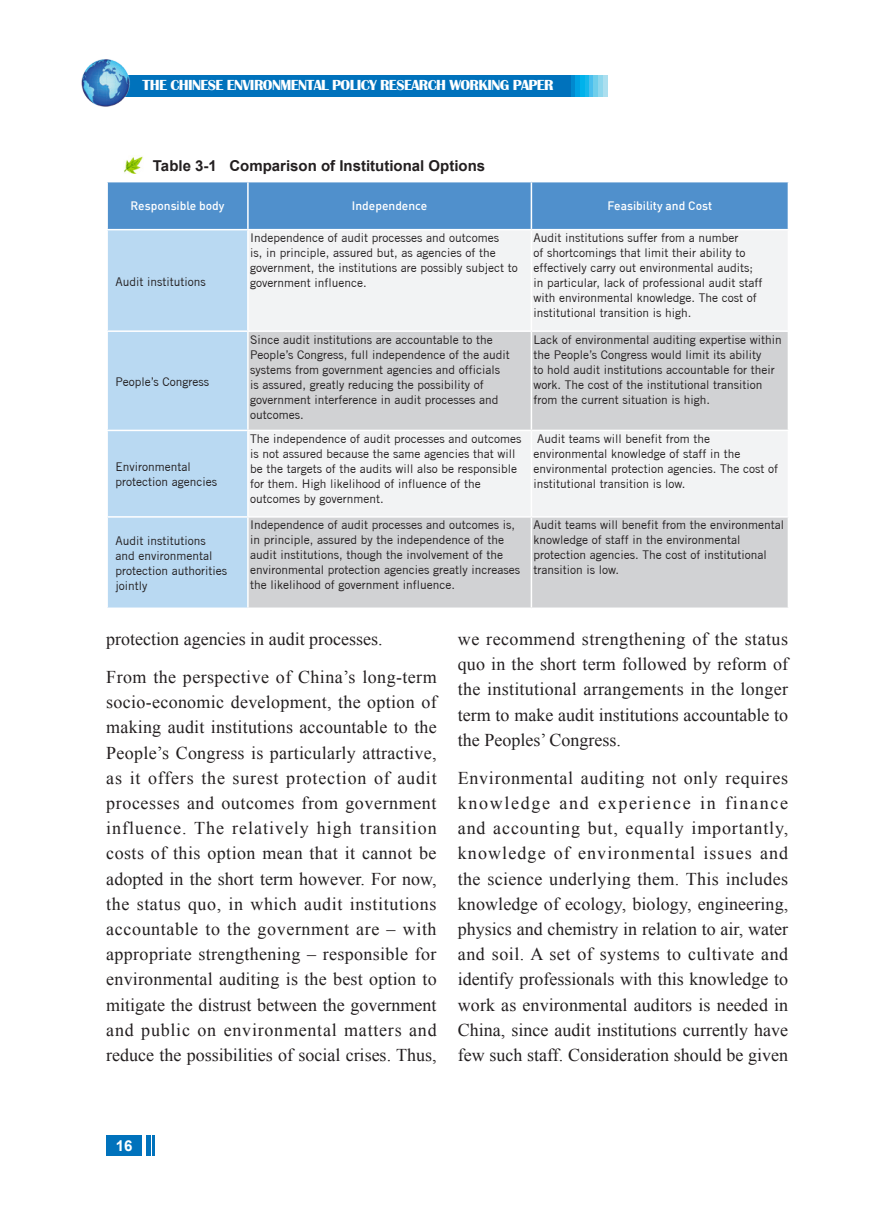
<style>
.page{position:relative;width:893px;height:1212px;background:#fff}
.page>*{position:absolute;margin:0;border:0;box-sizing:border-box;transform-origin:0 0}
.大段6{font:18px/25.2px "Times New Roman";color:#231f20;text-align:justify}
.t1{font:700 15px "Britannic";letter-spacing:-.04em;color:#fff}
.t2{font:700 15px "Arial";color:#231f20}
.t3{font:700 15px "Arial";color:#fff}
.t4{font:12px/15px "Trade Gothic";color:#231f20}
.t5{font:500 12px "DIN";color:#fff}
</style>
<div class="page">
<div style="left:115px;top:75px;width:456px;height:22px;background:#0072bc"></div>
<hr style="left:571px;top:75px;width:4px;height:22px;background:#0089cf">
<div style="left:584px;top:75px;width:5px;height:22px;background:#15b8ec"></div>
<div style="left:575px;top:75px;width:5px;height:22px;background:#00a1e3"></div>
<div style="left:589px;top:75px;width:5px;height:22px;background:#4abfee"></div>
<div style="left:580px;top:75px;width:5px;height:22px;background:#00b2eb"></div>
<hr style="left:594px;top:75px;width:4px;height:22px;background:#6eceeb">
<div style="left:598px;top:75px;width:5px;height:22px;background:#8fd7ed"></div>
<hr style="left:603px;top:75px;width:4px;height:22px;background:#acdfef">
<div style="left:106px;top:1135px;width:36px;height:20px;background:#0072bc"></div>
<hr style="left:146px;top:1135px;width:4px;height:20px;background:#0072bc">
<hr style="left:152px;top:1135px;width:2px;height:20px;background:#0072bc">
<img style="left:81px;top:59px;width:49px;height:48px">
<div style="left:108px;top:182px;width:680px;height:47px;background:#5090cc"></div>
<div style="left:108px;top:230px;width:139px;height:377px;background:#b9d9f2"></div>
<div style="left:249px;top:231px;width:538px;height:99px;background:#f2f3f4"></div>
<svg style="left:249px;top:332px;width:539px;height:275px;fill:#d1d2d4"></svg>
<hr style="left:247px;top:182px;width:2px;height:47px;background:#fff">
<hr style="left:531px;top:182px;width:1px;height:47px;background:#fff">
<hr style="left:531px;top:230px;width:1px;height:100px;background:#fff">
<hr style="left:106px;top:330px;width:142px;height:2px;background:#fff">
<hr style="left:531px;top:332px;width:1px;height:98px;background:#fff">
<hr style="left:106px;top:430px;width:142px;height:1px;background:#fff">
<hr style="left:248px;top:430px;width:283px;height:1px;background:#fff">
<hr style="left:531px;top:430px;width:258px;height:1px;background:#fff">
<hr style="left:531px;top:431px;width:1px;height:85px;background:#fff">
<hr style="left:106px;top:516px;width:142px;height:2px;background:#fff">
<hr style="left:248px;top:516px;width:283px;height:2px;background:#fff">
<hr style="left:531px;top:516px;width:258px;height:2px;background:#fff">
<hr style="left:531px;top:518px;width:1px;height:89px;background:#fff">
<img style="left:124px;top:156px;width:19px;height:18px">
<p class="t1" style="left:143px;top:77px;width:413px">THE CHINESE ENVIRONMENTAL POLICY RESEARCH WORKING PAPER</p>
<p class="t2" style="left:153px;top:155px;width:334px">Table 3-1 Comparison of Institutional Options</p>
<p class="t5" style="left:130px;top:198px;width:96px">Responsible body</p>
<p class="t5" style="left:352px;top:198px;width:77px">Independence</p>
<p class="t5" style="left:608px;top:198px;width:106px">Feasibility and Cost</p>
<p class="t4" style="left:116px;top:274px;width:92px">Audit institutions</p>
<p class="t4" style="left:116px;top:374px;width:95px">People’s Congress</p>
<p class="t4" style="left:116px;top:459px;width:103px">Environmental protection agencies</p>
<p class="t4" style="left:116px;top:533px;width:113px">Audit institutions and environmental protection authorities jointly</p>
<p class="t4" style="left:250px;top:230px;width:269px">Independence of audit processes and outcomes<br>is, in principle, assured but, as agencies of the government, the institutions are possibly subject to government influence.</p>
<p class="t4" style="left:533px;top:230px;width:230px">Audit institutions suffer from a number<br>of shortcomings that limit their ability to effectively carry out environmental audits; in particular, lack of professional audit staff with environmental knowledge. The cost of institutional transition is high.</p>
<p class="t4" style="left:250px;top:332px;width:261px">Since audit institutions are accountable to the People’s Congress, full independence of the audit systems from government agencies and officials is assured, greatly reducing the possibility of government interference in audit processes and outcomes.</p>
<p class="t4" style="left:533px;top:332px;width:250px">Lack of environmental auditing expertise within the People’s Congress would limit its ability<br>to hold audit institutions accountable for their work. The cost of the institutional transition from the current situation is high.</p>
<p class="t4" style="left:250px;top:431px;width:273px">The independence of audit processes and outcomes is not assured because the same agencies that will be the targets of the audits will also be responsible for them. High likelihood of influence of the outcomes by government.</p>
<p class="t4" style="left:533px;top:431px;width:246px;text-indent:4px">Audit teams will benefit from the environmental knowledge of staff in the environmental protection agencies. The cost of institutional transition is low.</p>
<p class="t4" style="left:250px;top:517px;width:271px">Independence of audit processes and outcomes is, in principle, assured by the independence of the audit institutions, though the involvement of the environmental protection agencies greatly increases the likelihood of government influence.</p>
<p class="t4" style="left:533px;top:517px;width:252px">Audit teams will benefit from the environmental knowledge of staff in the environmental protection agencies. The cost of institutional transition is low.</p>
<p class="大段6" style="left:106px;top:626px;width:278px">protection agencies in audit processes.</p>
<p class="大段6" style="left:106px;top:664px;width:332px">From the perspective of China’s long-term socio-economic development, the option of making audit institutions accountable to the People’s Congress is particularly attractive, as it offers the surest protection of audit processes and outcomes from government influence. The relatively high transition costs of this option mean that it cannot be adopted in the short term however. For now, the status quo, in which audit institutions accountable to the government are – with appropriate strengthening – responsible for environmental auditing is the best option to mitigate the distrust between the government and public on environmental matters and reduce the possibilities of social crises. Thus,</p>
<p class="大段6" style="left:458px;top:626px;width:332px">we recommend strengthening of the status quo in the short term followed by reform of the institutional arrangements in the longer term to make audit institutions accountable to the Peoples’ Congress.</p>
<p class="大段6" style="left:458px;top:765px;width:332px">Environmental auditing not only requires knowledge and experience in finance and accounting but, equally importantly, knowledge of environmental issues and the science underlying them. This includes knowledge of ecology, biology, engineering, physics and chemistry in relation to air, water and soil. A set of systems to cultivate and identify professionals with this knowledge to work as environmental auditors is needed in China, since audit institutions currently have few such staff. Consideration should be given</p>
<p class="t3" style="left:116px;top:1135px;width:18px">16</p>
</div>
